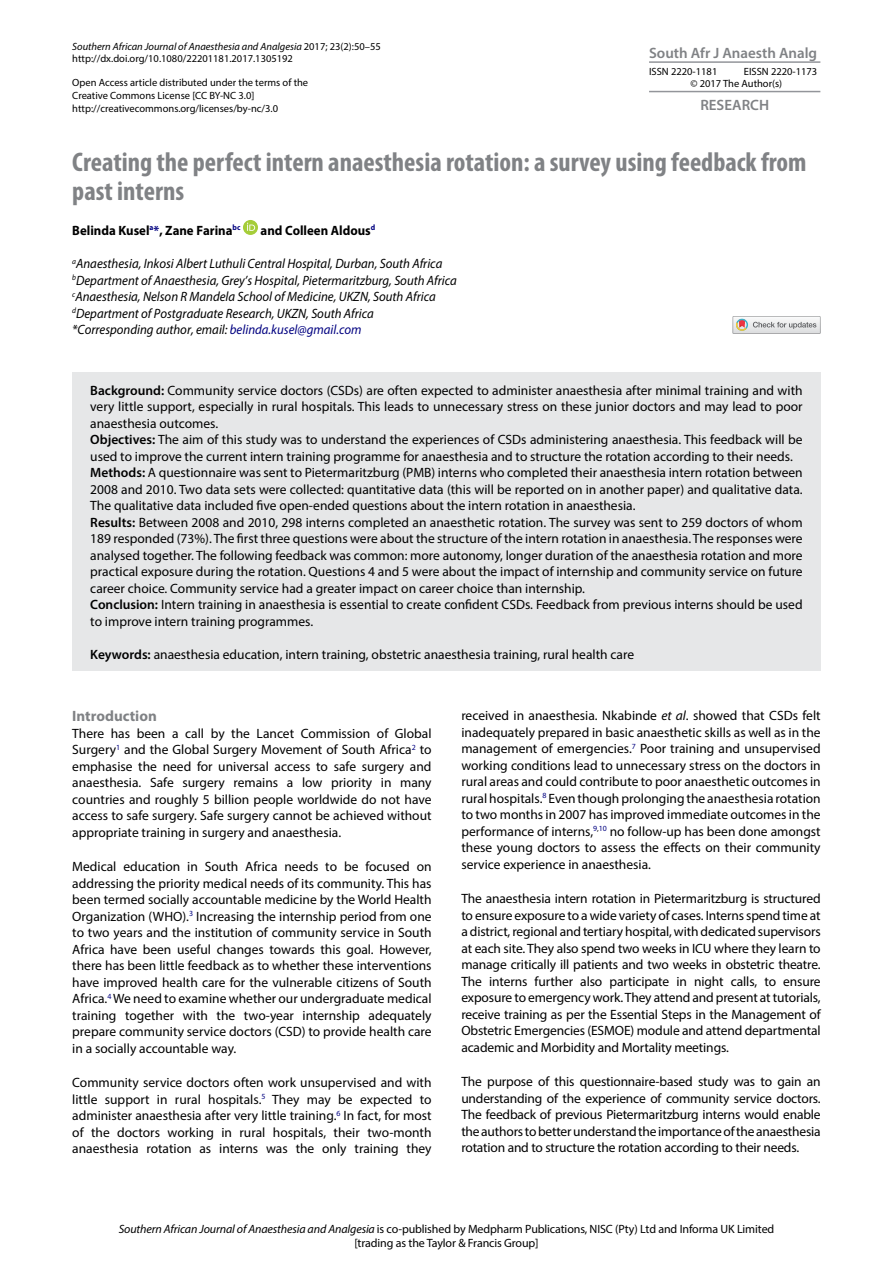
<style>
.page{position:relative;width:893px;height:1263px;background:#fff}
.page>*{position:absolute;margin:0;border:0;box-sizing:border-box;transform-origin:0 0}
.t1{font:700 condensed 27px/28.5px "Myriad Pro";color:#808285}
.t2{font:600 15px "Myriad Pro";color:#808285}
.t3{font:700 15px "Myriad Pro";color:#808285}
.t4{font:13.5px/16.5px "Myriad Pro";color:#000;text-align:justify}
.t5{font:italic 13.5px/16.5px "Myriad Pro";color:#000;scale:.95 1}
.t6{font:700 13.5px "Myriad Pro";color:#000;scale:.95 1}
.t7{font:12px/13.5px "Myriad Pro";letter-spacing:-.01em;color:#000;text-align:center}
.t8{font:10.5px/12.6px "Myriad Pro";color:#000}
.s1{font-style:italic}
.s2{color:#000080}
.s3{font-weight:600}
</style>
<div class="page">
<svg style="left:243px;top:220px;width:15px;height:15px"></svg>
<svg style="left:247px;top:223px;width:8px;height:8px"></svg>
<div style="left:72px;top:373px;width:749px;height:298px;background:#e6e7e8"></div>
<svg style="left:733px;top:316px;width:87px;height:17px"></svg>
<hr style="left:649px;top:61px;width:171px;height:2px;background:#93959a">
<hr style="left:649px;top:91px;width:171px;height:1px;background:#93959a">
<p class="t8" style="left:72px;top:40px;width:310px"><span class="s1">Southern African Journal of Anaesthesia and Analgesia</span> 2017; 23(2):50–55 http://dx.doi.org/10.1080/22201181.2017.1305192</p>
<p class="t8" style="left:72px;top:76px;width:237px">Open Access article distributed under the terms of the<br>Creative Commons License [CC BY-NC 3.0] http://creativecommons.org/licenses/by-nc/3.0</p>
<p class="t2" style="left:649px;top:43px;width:170px">South Afr J Anaesth Analg</p>
<p class="t8" style="left:649px;top:65px;width:70px">ISSN 2220-1181</p>
<p class="t8" style="left:690px;top:65px;width:128px;text-indent:53px">EISSN 2220-1173 © 2017 The Author(s)</p>
<p class="t2" style="left:700px;top:95px;width:70px">RESEARCH</p>
<h1 class="t1" style="left:72px;top:147px;width:736px">Creating the perfect intern anaesthesia rotation: a survey using feedback from past interns</h1>
<p class="t6" style="left:72px;top:222px;width:178px">Belinda Kusel<sup>a</sup><span class="s2">*</span>, Zane Farina<sup>bc</sup></p>
<p class="t6" style="left:261px;top:222px;width:122px">and Colleen Aldous<sup>d</sup></p>
<p class="t5" style="left:72px;top:255px;width:406px"><sup>a</sup>Anaesthesia, Inkosi Albert Luthuli Central Hospital, Durban, South Africa <sup>b</sup>Department of Anaesthesia, Grey’s Hospital, Pietermaritzburg, South Africa <sup>c</sup>Anaesthesia, Nelson R Mandela School of Medicine, UKZN, South Africa <sup>d</sup>Department of Postgraduate Research, UKZN, South Africa *Corresponding author, email: <span class="s2">belinda.kusel@gmail.com</span></p>
<p class="t4" style="left:90px;top:382px;width:714px;text-align:left"><span class="s3">Background:</span> Community service doctors (CSDs) are often expected to administer anaesthesia after minimal training and with very little support, especially in rural hospitals. This leads to unnecessary stress on these junior doctors and may lead to poor anaesthesia outcomes.<br><span class="s3">Objectives:</span> The aim of this study was to understand the experiences of CSDs administering anaesthesia. This feedback will be used to improve the current intern training programme for anaesthesia and to structure the rotation according to their needs.<br><span class="s3">Methods:</span> A questionnaire was sent to Pietermaritzburg (PMB) interns who completed their anaesthesia intern rotation between 2008 and 2010. Two data sets were collected: quantitative data (this will be reported on in another paper) and qualitative data.<br>The qualitative data included five open-ended questions about the intern rotation in anaesthesia.<br><span class="s3">Results:</span> Between 2008 and 2010, 298 interns completed an anaesthetic rotation. The survey was sent to 259 doctors of whom 189 responded (73%). The first three questions were about the structure of the intern rotation in anaesthesia. The responses were analysed together. The following feedback was common: more autonomy, longer duration of the anaesthesia rotation and more practical exposure during the rotation. Questions 4 and 5 were about the impact of internship and community service on future career choice. Community service had a greater impact on career choice than internship.<br><span class="s3">Conclusion:</span> Intern training in anaesthesia is essential to create confident CSDs. Feedback from previous interns should be used to improve intern training programmes.</p>
<p class="t4" style="left:90px;top:646px;width:545px"><span class="s3">Keywords:</span> anaesthesia education, intern training, obstetric anaesthesia training, rural health care</p>
<p class="t3" style="left:72px;top:706px;width:86px">Introduction</p>
<p class="t4" style="left:72px;top:725px;width:361px">There has been a call by the Lancet Commission of Global Surgery<sup>1</sup> and the Global Surgery Movement of South Africa<sup>2</sup> to emphasise the need for universal access to safe surgery and anaesthesia. Safe surgery remains a low priority in many countries and roughly 5 billion people worldwide do not have access to safe surgery. Safe surgery cannot be achieved without appropriate training in surgery and anaesthesia.</p>
<p class="t4" style="left:72px;top:858px;width:361px">Medical education in South Africa needs to be focused on addressing the priority medical needs of its community. This has been termed socially accountable medicine by the World Health Organization (WHO).<sup>3</sup> Increasing the internship period from one to two years and the institution of community service in South Africa have been useful changes towards this goal. However, there has been little feedback as to whether these interventions have improved health care for the vulnerable citizens of South Africa.<sup>4</sup> We need to examine whether our undergraduate medical training together with the two-year internship adequately prepare community service doctors (CSD) to provide health care in a socially accountable way.</p>
<p class="t4" style="left:72px;top:1074px;width:361px">Community service doctors often work unsupervised and with little support in rural hospitals.<sup>5</sup> They may be expected to administer anaesthesia after very little training.<sup>6</sup> In fact, for most of the doctors working in rural hospitals, their two-month anaesthesia rotation as interns was the only training they</p>
<p class="t4" style="left:461px;top:707px;width:361px">received in anaesthesia. Nkabinde <span class="s1">et al</span>. showed that CSDs felt inadequately prepared in basic anaesthetic skills as well as in the management of emergencies.<sup>7</sup> Poor training and unsupervised working conditions lead to unnecessary stress on the doctors in rural areas and could contribute to poor anaesthetic outcomes in rural hospitals.<sup>8</sup> Even though prolonging the anaesthesia rotation to two months in 2007 has improved immediate outcomes in the performance of interns,<sup>9</sup><sup>,</sup><sup>10</sup> no follow-up has been done amongst these young doctors to assess the effects on their community service experience in anaesthesia.</p>
<p class="t4" style="left:461px;top:890px;width:361px">The anaesthesia intern rotation in Pietermaritzburg is structured to ensure exposure to a wide variety of cases. Interns spend time at a district, regional and tertiary hospital, with dedicated supervisors at each site. They also spend two weeks in ICU where they learn to manage critically ill patients and two weeks in obstetric theatre.<br>The interns further also participate in night calls, to ensure exposure to emergency work. They attend and present at tutorials, receive training as per the Essential Steps in the Management of Obstetric Emergencies (ESMOE) module and attend departmental academic and Morbidity and Mortality meetings.</p>
<p class="t4" style="left:461px;top:1073px;width:361px">The purpose of this questionnaire-based study was to gain an understanding of the experience of community service doctors.<br>The feedback of previous Pietermaritzburg interns would enable the authors to better understand the importance of the anaesthesia rotation and to structure the rotation according to their needs.</p>
<p class="t7" style="left:119px;top:1222px;width:657px"><span class="s1">Southern African Journal of Anaesthesia and Analgesia</span> is co-published by Medpharm Publications, NISC (Pty) Ltd and Informa UK Limited [trading as the Taylor &amp; Francis Group]</p>
</div>
